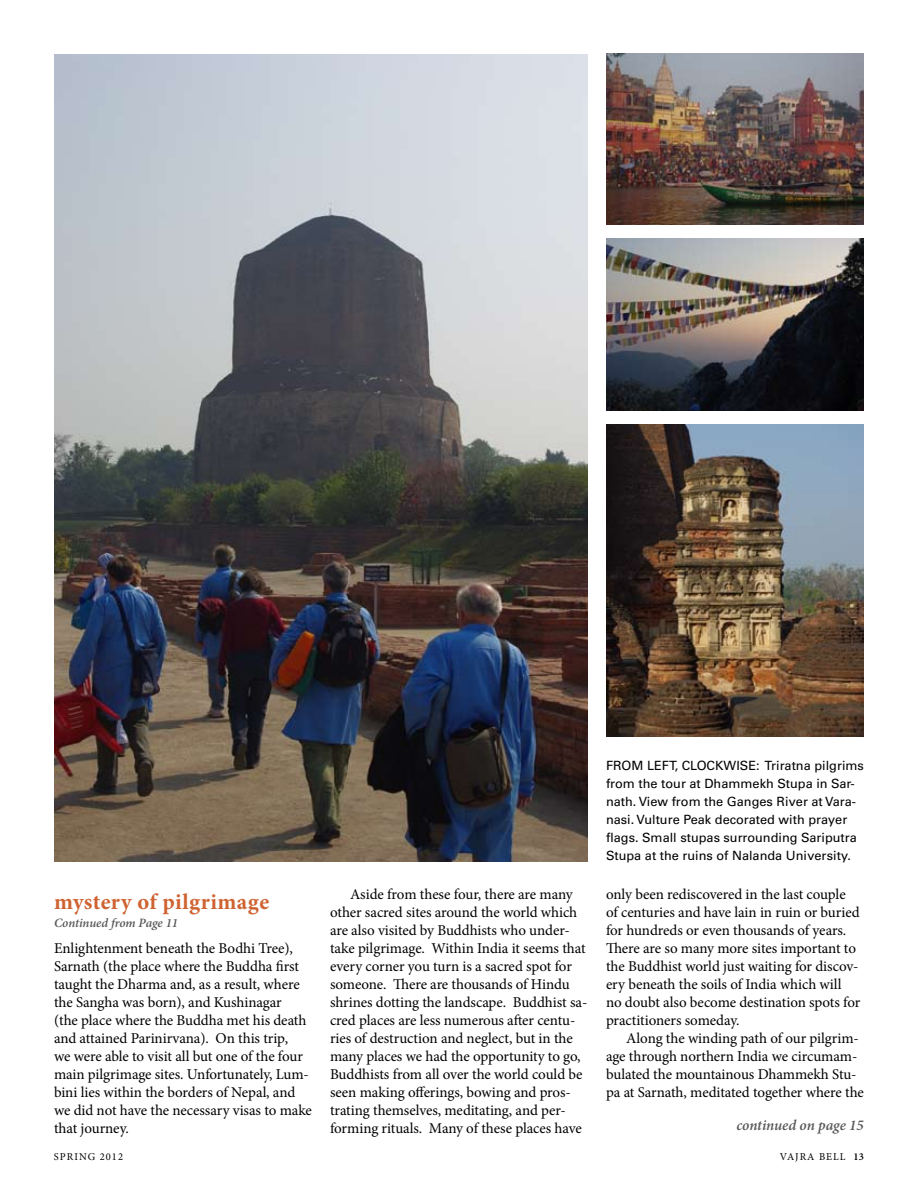
<style>
.page{position:relative;width:918px;height:1188px;background:#fff}
.page>*{position:absolute;margin:0;border:0;box-sizing:border-box;transform-origin:0 0}
.t1{font:700 22.5px "Minion Pro";letter-spacing:.02em;color:#cf6231}
.t2{font:15px/18px "Minion Pro";letter-spacing:-.01em;color:#000}
.t3{font:italic 600 15px "Minion Pro";letter-spacing:-.005em;color:#58595b}
.t4{font:12.75px/18px "Univers";color:#000}
.t5{font:italic 600 12.75px "Minion Pro";letter-spacing:-.005em;color:#58595b}
.t6{font:10.5px "Minion Pro";letter-spacing:.1em;color:#000}
.s1{font-weight:600}
</style>
<div class="page">
<img style="left:606px;top:54px;width:258px;height:171px">
<img style="left:606px;top:238px;width:258px;height:172px">
<img style="left:606px;top:424px;width:258px;height:312px">
<img style="left:54px;top:54px;width:534px;height:808px">
<h1 class="t1" style="left:54px;top:886px;width:217px">mystery of pilgrimage</h1>
<p class="t5" style="left:54px;top:914px;width:126px">Continued from Page 11</p>
<p class="t2" style="left:54px;top:939px;width:260px">Enlightenment beneath the Bodhi Tree), Sarnath (the place where the Buddha first taught the Dharma and, as a result, where the Sangha was born), and Kushinagar<br>(the place where the Buddha met his death and attained Parinirvana). On this trip,<br>we were able to visit all but one of the four main pilgrimage sites. Unfortunately, Lum&shy;bini lies within the borders of Nepal, and we did not have the necessary visas to make that journey.</p>
<p class="t4" style="left:606px;top:757px;width:259px">FROM LEFT, CLOCKWISE: Triratna pilgrims from the tour at Dhammekh Stupa in Sar&shy;nath. View from the Ganges River at Vara&shy;nasi. Vulture Peak decorated with prayer flags. Small stupas surrounding Sariputra Stupa at the ruins of Nalanda University.</p>
<p class="t2" style="left:330px;top:886px;width:259px;text-indent:20px">Aside from these four, there are many other sacred sites around the world which are also visited by Buddhists who under&shy;take pilgrimage. Within India it seems that every corner you turn is a sacred spot for someone. There are thousands of Hindu shrines dotting the landscape. Buddhist sa&shy;cred places are less numerous after centu&shy;ries of destruction and neglect, but in the many places we had the opportunity to go, Buddhists from all over the world could be seen making offerings, bowing and pros&shy;trating themselves, meditating, and per&shy;forming rituals. Many of these places have</p>
<p class="t2" style="left:606px;top:886px;width:256px">only been rediscovered in the last couple of centuries and have lain in ruin or buried for hundreds or even thousands of years.<br>There are so many more sites important to the Buddhist world just waiting for discov&shy;ery beneath the soils of India which will no doubt also become destination spots for practitioners someday.</p>
<p class="t2" style="left:606px;top:1030px;width:260px;text-indent:20px">Along the winding path of our pilgrim&shy;age through northern India we circumam&shy;bulated the mountainous Dhammekh Stu&shy;pa at Sarnath, meditated together where the</p>
<p class="t3" style="left:736px;top:1114px;width:129px">continued on page 15</p>
<p class="t6" style="left:54px;top:1149px;width:71px">SPRING 2012</p>
<p class="t6" style="left:780px;top:1149px;width:86px">VAJRA BELL <span class="s1">13</span></p>
</div>
